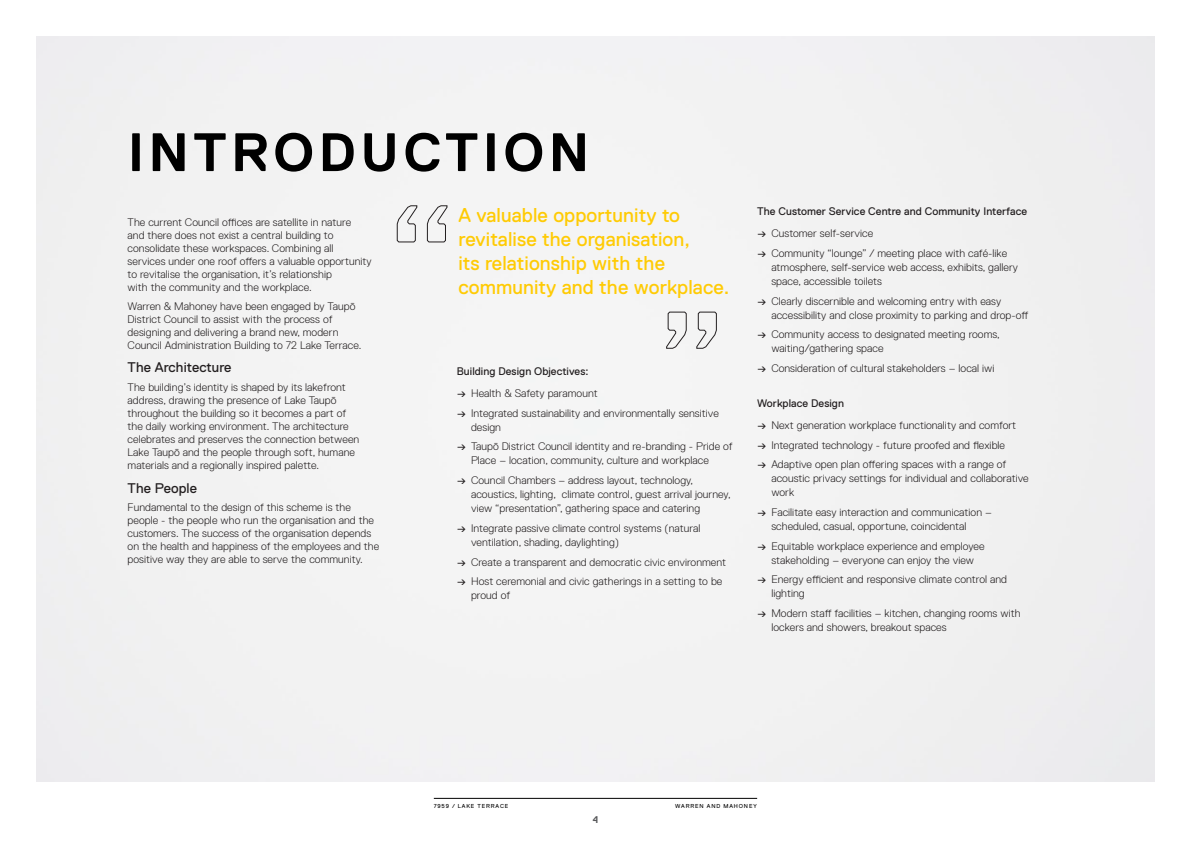
<style>
.page{position:relative;width:1191px;height:842px;background:#fff}
.page>*{position:absolute;margin:0;border:0;box-sizing:border-box;transform-origin:0 0}
.t1{font:700 54px "Replica Pro";letter-spacing:.08em;color:#000}
.t2{font:20px/24px "Replica Pro";letter-spacing:.005em;color:#ffcb05}
.t3{font:14px "Replica Pro";letter-spacing:.005em;color:#231f20}
.t4{font:300 11px/13px "Replica Pro";letter-spacing:.005em;color:#231f20}
.t5{font:11px "Replica Pro";letter-spacing:.005em;color:#231f20}
.t6{font:700 9.8px "Replica Pro";color:#57585a}
.t7{font:5.8px "Replica Pro";letter-spacing:.15em;color:#000}
.s1{font-weight:400}
</style>
<div class="page">
<hr style="left:434px;top:798px;width:323px;height:1px;background:#000">
<svg style="left:397px;top:205px;width:51px;height:37px"></svg>
<svg style="left:666px;top:312px;width:51px;height:37px"></svg>
<h1 class="t1" style="left:128px;top:122px;width:463px">INTRODUCTION</h1>
<h2 class="t2" style="left:458px;top:203px;width:272px">A valuable opportunity to revitalise the organisation,<br>its relationship with the community and the workplace.</h2>
<p class="t5" style="left:757px;top:205px;width:271px">The Customer Service Centre and Community Interface</p>
<p class="t4" style="left:128px;top:216px;width:246px">The current Council offices are satellite in nature<br>and there does not exist a central building to consolidate these workspaces. Combining all services under one roof offers a valuable opportunity to revitalise the organisation, it’s relationship<br>with the community and the workplace.</p>
<p class="t4" style="left:128px;top:299px;width:235px">Warren &amp; Mahoney have been engaged by Taupō District Council to assist with the process of designing and delivering a brand new, modern Council Administration Building to 72 Lake Terrace.</p>
<p class="t3" style="left:128px;top:360px;width:105px">The Architecture</p>
<p class="t4" style="left:128px;top:381px;width:233px">The building’s identity is shaped by its lakefront address, drawing the presence of Lake Taupō throughout the building so it becomes a part of the daily working environment. The architecture celebrates and preserves the connection between Lake Taupō and the people through soft, humane materials and a regionally inspired palette.</p>
<p class="t3" style="left:128px;top:480px;width:71px">The People</p>
<p class="t4" style="left:128px;top:501px;width:253px">Fundamental to the design of this scheme is the people - the people who run the organisation and the customers. The success of the organisation depends on the health and happiness of the employees and the positive way they are able to serve the community.</p>
<p class="t4" style="left:757px;top:227px;width:118px"><span class="s1">→</span> Customer self-service</p>
<p class="t4" style="left:771px;top:246px;width:248px;line-height:14px;text-indent:-14px"><span class="s1">→</span> Community “lounge” / meeting place with café-like atmosphere, self-service web access, exhibits, gallery space, accessible toilets</p>
<p class="t4" style="left:771px;top:294px;width:259px;line-height:14px;text-indent:-14px"><span class="s1">→</span> Clearly discernible and welcoming entry with easy accessibility and close proximity to parking and drop-off</p>
<p class="t4" style="left:771px;top:328px;width:230px;line-height:14px;text-indent:-14px"><span class="s1">→</span> Community access to designated meeting rooms, waiting/gathering space</p>
<p class="t4" style="left:757px;top:362px;width:239px"><span class="s1">→</span> Consideration of cultural stakeholders – local iwi</p>
<p class="t5" style="left:757px;top:397px;width:88px">Workplace Design</p>
<p class="t4" style="left:757px;top:419px;width:261px"><span class="s1">→</span> Next generation workplace functionality and comfort</p>
<p class="t4" style="left:757px;top:438px;width:249px"><span class="s1">→</span> Integrated technology - future proofed and flexible</p>
<p class="t4" style="left:771px;top:458px;width:259px;line-height:14px;text-indent:-14px"><span class="s1">→</span> Adaptive open plan offering spaces with a range of acoustic privacy settings for individual and collaborative work</p>
<p class="t4" style="left:771px;top:505px;width:222px;line-height:14px;text-indent:-14px"><span class="s1">→</span> Facilitate easy interaction and communication – scheduled, casual, opportune, coincidental</p>
<p class="t4" style="left:757px;top:539px;width:229px;line-height:14px;text-align:center"><span class="s1">→</span> Equitable workplace experience and employee stakeholding – everyone can enjoy the view</p>
<p class="t4" style="left:771px;top:573px;width:237px;line-height:14px;text-indent:-14px"><span class="s1">→</span> Energy efficient and responsive climate control and lighting</p>
<p class="t4" style="left:771px;top:606px;width:251px;line-height:14px;text-indent:-14px"><span class="s1">→</span> Modern staff facilities – kitchen, changing rooms with lockers and showers, breakout spaces</p>
<p class="t5" style="left:457px;top:365px;width:133px">Building Design Objectives:</p>
<p class="t4" style="left:457px;top:387px;width:142px"><span class="s1">→</span> Health &amp; Safety paramount</p>
<p class="t4" style="left:471px;top:406px;width:249px;line-height:14px;text-indent:-14px"><span class="s1">→</span> Integrated sustainability and environmentally sensitive design</p>
<p class="t4" style="left:471px;top:440px;width:263px;line-height:14px;text-indent:-14px"><span class="s1">→</span> Taupō District Council identity and re-branding - Pride of<br>Place – location, community, culture and workplace</p>
<p class="t4" style="left:471px;top:473px;width:261px;line-height:14px;text-indent:-14px"><span class="s1">→</span> Council Chambers – address layout, technology, acoustics, lighting, climate control, guest arrival journey, view “presentation”, gathering space and catering</p>
<p class="t4" style="left:471px;top:521px;width:231px;line-height:14px;text-indent:-14px"><span class="s1">→</span> Integrate passive climate control systems (natural ventilation, shading, daylighting)</p>
<p class="t4" style="left:457px;top:555px;width:271px"><span class="s1">→</span> Create a transparent and democratic civic environment</p>
<p class="t4" style="left:471px;top:574px;width:253px;line-height:14px;text-indent:-14px"><span class="s1">→</span> Host ceremonial and civic gatherings in a setting to be proud of</p>
<p class="t7" style="left:434px;top:802px;width:76px">7959 / LAKE TERRACE</p>
<p class="t7" style="left:675px;top:802px;width:83px">WARREN AND MAHONEY</p>
<p class="t6" style="left:592px;top:814px;width:7px">4</p>
</div>
